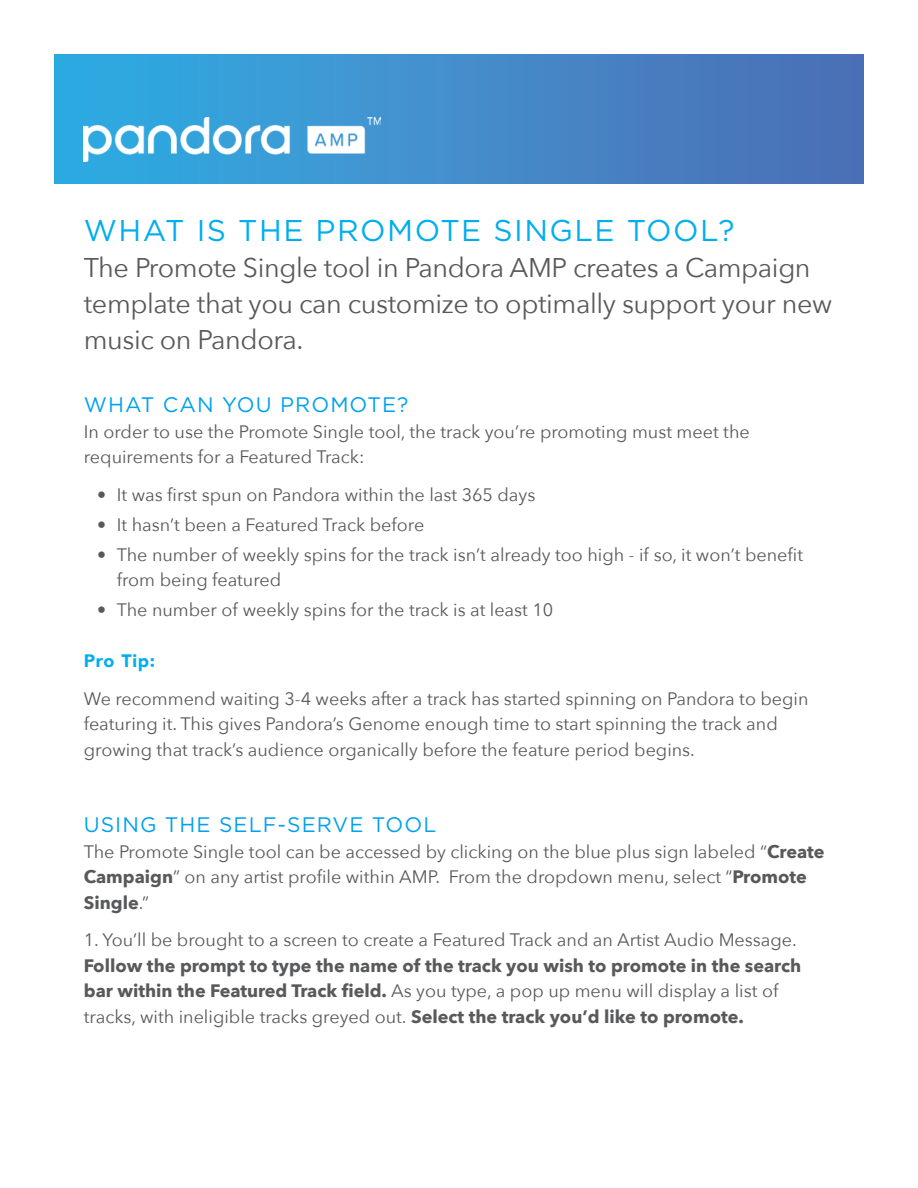
<style>
.page{position:relative;width:918px;height:1188px;background:#fff}
.page>*{position:absolute;margin:0;border:0;box-sizing:border-box;transform-origin:0 0}
.t1{font:30px "Gotham";letter-spacing:.05em;color:#00aeef}
.t2{font:27px/36px "Avenir Next";letter-spacing:-.015em;color:#58595b}
.t3{font:21px "Gotham";letter-spacing:.05em;color:#00a1ed}
.t4{font:18px/25.5px "Avenir Next";color:#58595b}
.t5{font:700 18px/25.5px "Avenir Next";color:#58595b}
.t6{font:900 18px "Avenir";letter-spacing:.04em;color:#00aeef}
.s1{font-weight:700}
.s2{font-weight:400}
</style>
<div class="page">
<div style="left:54px;top:54px;width:810px;height:130px;background:linear-gradient(to right,#30ade3,#506eb5)"></div>
<img style="left:84px;top:118px;width:297px;height:44px">
<h1 class="t1" style="left:84px;top:214px;width:652px">WHAT IS THE PROMOTE SINGLE TOOL?</h1>
<h2 class="t2" style="left:84px;top:249px;width:750px">The Promote Single tool in Pandora AMP creates a Campaign template that you can customize to optimally support your new music on Pandora.</h2>
<p class="t3" style="left:84px;top:393px;width:326px">WHAT CAN YOU PROMOTE?</p>
<p class="t4" style="left:84px;top:418px;width:667px">In order to use the Promote Single tool, the track you’re promoting must meet the requirements for a Featured Track:</p>
<p class="t4" style="left:97px;top:481px;width:440px">• It was first spun on Pandora within the last 365 days</p>
<p class="t4" style="left:97px;top:511px;width:329px">• It hasn’t been a Featured Track before</p>
<p class="t4" style="left:117px;top:541px;width:688px;text-indent:-19px">• The number of weekly spins for the track isn’t already too high - if so, it won’t benefit from being featured</p>
<p class="t4" style="left:97px;top:596px;width:457px">• The number of weekly spins for the track is at least 10</p>
<p class="t6" style="left:84px;top:645px;width:73px">Pro Tip:</p>
<p class="t4" style="left:84px;top:685px;width:726px">We recommend waiting 3-4 weeks after a track has started spinning on Pandora to begin featuring it. This gives Pandora’s Genome enough time to start spinning the track and growing that track’s audience organically before the feature period begins.</p>
<p class="t3" style="left:84px;top:813px;width:354px">USING THE SELF-SERVE TOOL</p>
<p class="t4" style="left:84px;top:838px;width:742px">The Promote Single tool can be accessed by clicking on the blue plus sign labeled “<span class="s1">Create<br>Campaign</span>” on any artist profile within AMP. From the dropdown menu, select “<span class="s1">Promote<br>Single</span>.”</p>
<p class="t4" style="left:84px;top:927px;width:715px">1. You’ll be brought to a screen to create a Featured Track and an Artist Audio Message.</p>
<p class="t5" style="left:84px;top:953px;width:719px">Follow the prompt to type the name of the track you wish to promote in the search bar within the Featured Track field. <span class="s2">As you type, a pop up menu will display a list of tracks, with ineligible tracks greyed out.</span> Select the track you’d like to promote.</p>
</div>
